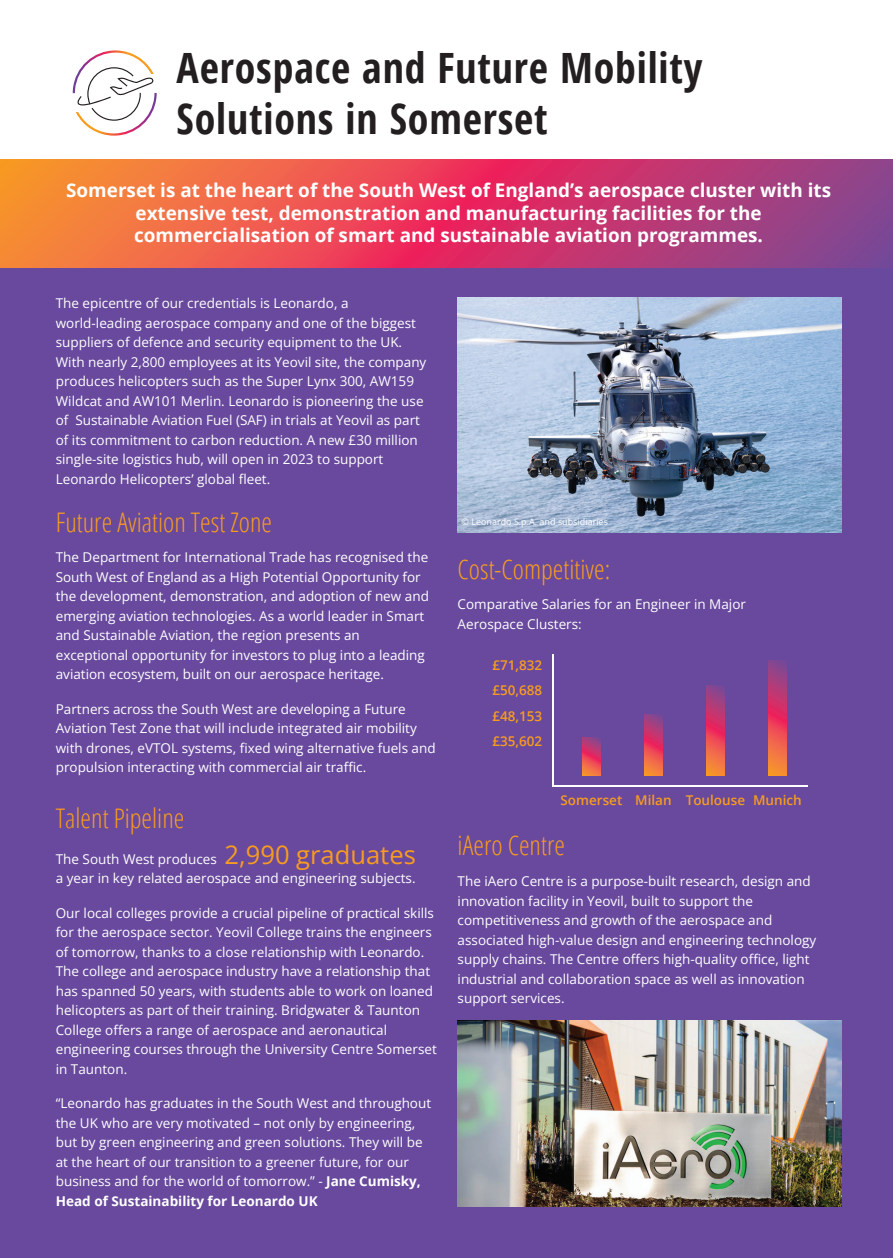
<style>
.page{position:relative;width:893px;height:1258px;background:#fff}
.page>*{position:absolute;margin:0;border:0;box-sizing:border-box;transform-origin:0 0}
.t1{font:700 41.85px "Open Sans Condensed";letter-spacing:.02em;color:#231f20}
.t2{font:300 27px "Open Sans Condensed";color:#f89c1f}
.t3{font:700 18.9px/22.6px "Open Sans";color:#fff}
.t4{font:13.5px/19.5px "Open Sans";color:#fff}
.t5{font:600 13.5px "Open Sans";color:#f89c1f}
.t6{font:9px "Open Sans";color:#fff}
.s1{font-size:25.5px;color:#f89c1f}
.s2{font-weight:700}
</style>
<div class="page">
<svg style="left:0;top:160px;width:892px;height:108px;background:#d44d5f"></svg>
<svg style="left:73px;top:50px;width:84px;height:86px"></svg>
<div style="left:0;top:268px;width:892px;height:990px;background:#68499d"></div>
<svg style="left:582px;top:737px;width:18px;height:38px"></svg>
<svg style="left:644px;top:714px;width:18px;height:61px"></svg>
<svg style="left:706px;top:685px;width:18px;height:90px;background:#d24e60"></svg>
<svg style="left:768px;top:660px;width:18px;height:115px;background:#d24e60"></svg>
<hr style="left:551px;top:785px;width:256px;height:2px;background:#fff">
<hr style="left:551px;top:654px;width:2px;height:133px;background:#fff">
<img style="left:457px;top:298px;width:384px;height:234px">
<img style="left:457px;top:1020px;width:384px;height:186px">
<p class="t1" style="left:176px;top:39px;width:527px">Aerospace and Future Mobility</p>
<p class="t1" style="left:176px;top:89px;width:372px">Solutions in Somerset</p>
<p class="t3" style="left:66px;top:178px;width:766px">Somerset is at the heart of the South West of England’s aerospace cluster with its</p>
<p class="t3" style="left:134px;top:201px;width:630px">extensive test, demonstration and manufacturing facilities for the commercialisation of smart and sustainable aviation programmes.</p>
<p class="t4" style="left:56px;top:293px;width:294px">The epicentre of our credentials is Leonardo, a</p>
<p class="t4" style="left:56px;top:313px;width:361px">world-leading aerospace company and one of the biggest</p>
<p class="t4" style="left:56px;top:332px;width:372px">suppliers of defence and security equipment to the UK.<br>With nearly 2,800 employees at its Yeovil site, the company produces helicopters such as the Super Lynx 300, AW159<br>Wildcat and AW101 Merlin. Leonardo is pioneering the use of Sustainable Aviation Fuel (SAF) in trials at Yeovil as part of its commitment to carbon reduction. A new £30 million single-site logistics hub, will open in 2023 to support</p>
<p class="t4" style="left:56px;top:469px;width:216px">Leonardo Helicopters’ global fleet.</p>
<p class="t2" style="left:56px;top:504px;width:218px">Future Aviation Test Zone</p>
<p class="t4" style="left:56px;top:547px;width:374px">The Department for International Trade has recognised the South West of England as a High Potential Opportunity for the development, demonstration, and adoption of new and emerging aviation technologies. As a world leader in Smart and Sustainable Aviation, the region presents an</p>
<p class="t4" style="left:56px;top:644px;width:370px">exceptional opportunity for investors to plug into a leading aviation ecosystem, built on our aerospace heritage.</p>
<p class="t4" style="left:56px;top:698px;width:381px">Partners across the South West are developing a Future Aviation Test Zone that will include integrated air mobility with drones, eVTOL systems, fixed wing alternative fuels and propulsion interacting with commercial air traffic.</p>
<p class="t2" style="left:56px;top:799px;width:130px">Talent Pipeline</p>
<p class="t4" style="left:56px;top:849px;width:361px">The South West produces <span class="s1">2,990 graduates</span></p>
<p class="t4" style="left:56px;top:868px;width:361px">a year in key related aerospace and engineering subjects.</p>
<p class="t4" style="left:56px;top:903px;width:382px">Our local colleges provide a crucial pipeline of practical skills for the aerospace sector. Yeovil College trains the engineers of tomorrow, thanks to a close relationship with Leonardo.<br>The college and aerospace industry have a relationship that has spanned 50 years, with students able to work on loaned helicopters as part of their training. Bridgwater &amp; Taunton College offers a range of aerospace and aeronautical engineering courses through the University Centre Somerset in Taunton.</p>
<p class="t4" style="left:56px;top:1093px;width:377px">“Leonardo has graduates in the South West and throughout the UK who are very motivated – not only by engineering, but by green engineering and green solutions. They will be at the heart of our transition to a greener future, for our business and for the world of tomorrow.” - <span class="s2">Jane Cumisky, Head of Sustainability for Leonardo UK</span></p>
<p class="t6" style="left:461px;top:515px;width:148px">© Leonardo S.p.A. and subsidiaries</p>
<p class="t2" style="left:457px;top:551px;width:154px">Cost-Competitive:</p>
<p class="t4" style="left:457px;top:594px;width:290px">Comparative Salaries for an Engineer in Major<br>Aerospace Clusters:</p>
<p class="t5" style="left:492px;top:656px;width:51px">£71,832</p>
<p class="t5" style="left:492px;top:681px;width:51px">£50,688</p>
<p class="t5" style="left:492px;top:706px;width:51px">£48,153</p>
<p class="t5" style="left:492px;top:731px;width:51px">£35,602</p>
<p class="t5" style="left:560px;top:791px;width:63px">Somerset</p>
<p class="t5" style="left:635px;top:791px;width:38px">Milan</p>
<p class="t5" style="left:685px;top:791px;width:61px">Toulouse</p>
<p class="t5" style="left:752px;top:791px;width:50px">Munich</p>
<p class="t2" style="left:457px;top:826px;width:109px">iAero Centre</p>
<p class="t4" style="left:457px;top:871px;width:354px">The iAero Centre is a purpose-built research, design and innovation facility in Yeovil, built to support the</p>
<p class="t4" style="left:457px;top:910px;width:316px">competitiveness and growth of the aerospace and</p>
<p class="t4" style="left:457px;top:930px;width:360px">associated high-value design and engineering technology supply chains. The Centre offers high-quality office, light industrial and collaboration space as well as innovation support services.</p>
</div>
